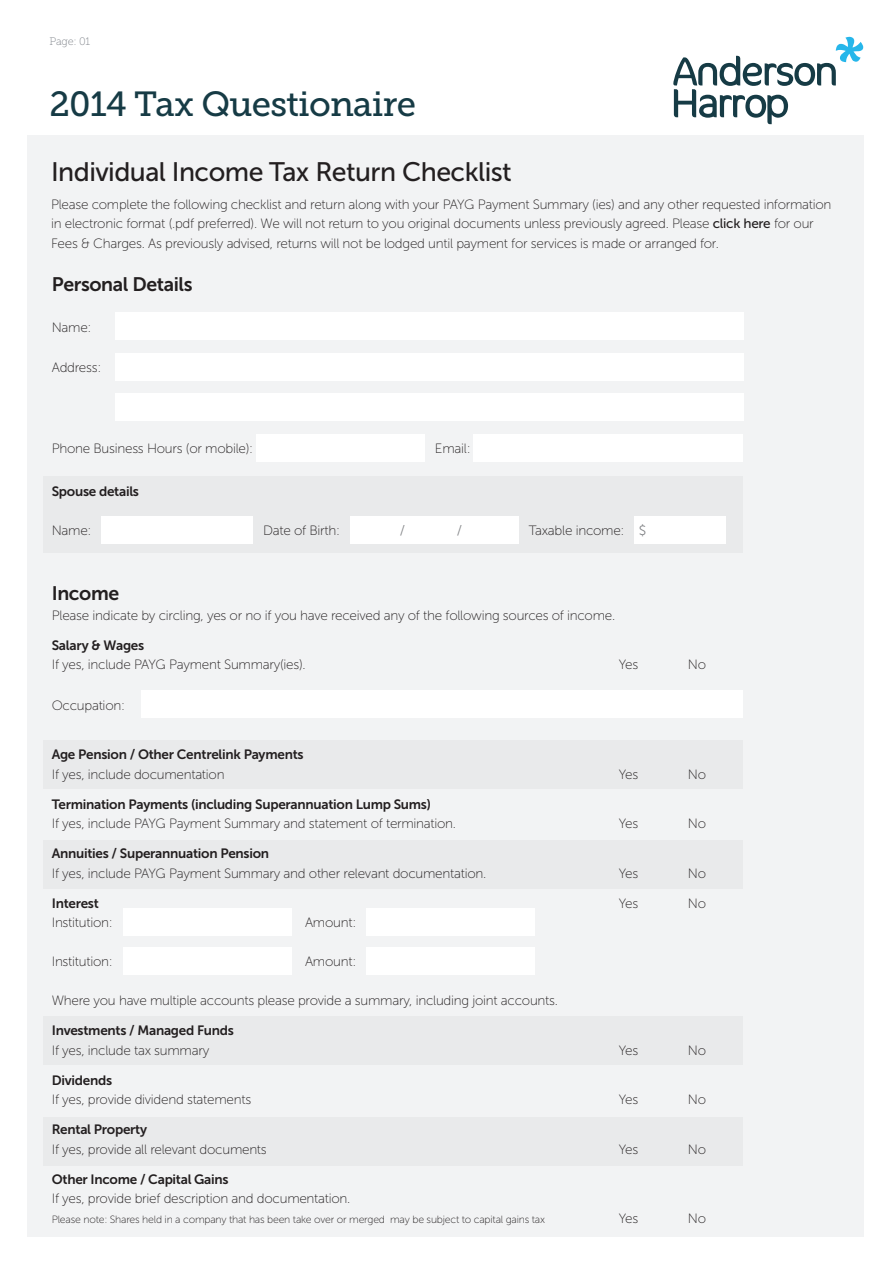
<style>
.page{position:relative;width:893px;height:1263px;background:#fff}
.page>*{position:absolute;margin:0;border:0;box-sizing:border-box;transform-origin:0 0}
.t1{font:34.8px "Museo Slab 500";letter-spacing:-.02em;color:#163b45}
.t2{font:26.7px "Museo Sans 500";letter-spacing:-.02em;color:#231f20}
.t3{font:19.5px "Museo Sans 700";letter-spacing:-.02em;color:#231f20}
.t4{font:13.5px/19.5px "Museo Sans 100";letter-spacing:-.02em;color:#231f20}
.t5{font:13.5px "Museo Sans 700";letter-spacing:-.02em;color:#231f20}
.t6{font:13.5px "Museo Sans 300";color:#808285}
.t7{font:10.8px "Museo Slab 100";letter-spacing:-.02em;color:#7c8087}
.t8{font:10.5px "Museo Sans 100";letter-spacing:-.02em;color:#231f20}
.s1{font-family:"Museo Sans 500"}
.s2{font-family:"Museo Sans 300";color:#808285}
</style>
<div class="page">
<svg style="left:673px;top:37px;width:190px;height:87px"></svg>
<div style="left:27px;top:135px;width:836px;height:1101px;background:#f2f3f4"></div>
<div style="left:43px;top:741px;width:700px;height:48px;background:#e9eaeb"></div>
<div style="left:43px;top:476px;width:700px;height:77px;background:#e9eaeb"></div>
<div style="left:43px;top:841px;width:700px;height:48px;background:#e9eaeb"></div>
<div style="left:43px;top:1017px;width:700px;height:48px;background:#e9eaeb"></div>
<div style="left:43px;top:1117px;width:700px;height:48px;background:#e9eaeb"></div>
<div style="left:102px;top:516px;width:151px;height:28px;background:#fff"></div>
<div style="left:350px;top:516px;width:169px;height:28px;background:#fff"></div>
<div style="left:635px;top:516px;width:91px;height:28px;background:#fff"></div>
<div style="left:142px;top:690px;width:601px;height:28px;background:#fff"></div>
<div style="left:123px;top:908px;width:168px;height:28px;background:#fff"></div>
<div style="left:366px;top:908px;width:169px;height:28px;background:#fff"></div>
<div style="left:123px;top:947px;width:168px;height:28px;background:#fff"></div>
<div style="left:366px;top:947px;width:169px;height:28px;background:#fff"></div>
<div style="left:115px;top:312px;width:628px;height:28px;background:#fff"></div>
<div style="left:115px;top:353px;width:628px;height:28px;background:#fff"></div>
<div style="left:115px;top:393px;width:628px;height:28px;background:#fff"></div>
<div style="left:256px;top:434px;width:169px;height:28px;background:#fff"></div>
<div style="left:474px;top:434px;width:269px;height:28px;background:#fff"></div>
<p class="t7" style="left:50px;top:35px;width:42px">Page: 01</p>
<h1 class="t1" style="left:50px;top:84px;width:368px">2014 Tax Questionaire</h1>
<h2 class="t2" style="left:51px;top:157px;width:462px">Individual Income Tax Return Checklist</h2>
<p class="t4" style="left:51px;top:195px;width:782px">Please complete the following checklist and return along with your PAYG Payment Summary (ies) and any other requested information in electronic format (.pdf preferred). We will not return to you original documents unless previously agreed. Please <span class="s1">click here</span> for our<br>Fees &amp; Charges. As previously advised, returns will not be lodged until payment for services is made or arranged for.</p>
<h3 class="t3" style="left:52px;top:274px;width:142px">Personal Details</h3>
<p class="t4" style="left:52px;top:318px;width:41px">Name:</p>
<p class="t4" style="left:52px;top:358px;width:51px">Address:</p>
<p class="t4" style="left:52px;top:439px;width:203px">Phone Business Hours (or mobile):</p>
<p class="t4" style="left:435px;top:439px;width:37px">Email:</p>
<p class="t5" style="left:52px;top:484px;width:89px">Spouse details</p>
<p class="t4" style="left:52px;top:521px;width:41px">Name:</p>
<p class="t4" style="left:263px;top:521px;width:78px">Date of Birth:</p>
<p class="t6" style="left:400px;top:523px;width:7px">/</p>
<p class="t6" style="left:457px;top:523px;width:7px">/</p>
<p class="t4" style="left:529px;top:521px;width:119px">Taxable income: <span class="s2">$</span></p>
<h3 class="t3" style="left:52px;top:583px;width:69px">Income</h3>
<p class="t4" style="left:52px;top:606px;width:565px">Please indicate by circling, yes or no if you have received any of the following sources of income.</p>
<p class="t5" style="left:52px;top:638px;width:94px">Salary &amp; Wages</p>
<p class="t4" style="left:52px;top:655px;width:255px">If yes, include PAYG Payment Summary(ies).</p>
<p class="t4" style="left:619px;top:655px;width:21px">Yes</p>
<p class="t4" style="left:688px;top:655px;width:20px">No</p>
<p class="t4" style="left:52px;top:696px;width:75px">Occupation:</p>
<p class="t5" style="left:52px;top:747px;width:253px">Age Pension / Other Centrelink Payments</p>
<p class="t4" style="left:52px;top:765px;width:174px">If yes, include documentation</p>
<p class="t4" style="left:619px;top:765px;width:21px">Yes</p>
<p class="t4" style="left:688px;top:765px;width:20px">No</p>
<p class="t5" style="left:52px;top:797px;width:381px">Termination Payments (including Superannuation Lump Sums)</p>
<p class="t4" style="left:52px;top:814px;width:406px">If yes, include PAYG Payment Summary and statement of termination.</p>
<p class="t4" style="left:619px;top:814px;width:21px">Yes</p>
<p class="t4" style="left:688px;top:814px;width:20px">No</p>
<p class="t5" style="left:52px;top:846px;width:219px">Annuities / Superannuation Pension</p>
<p class="t4" style="left:52px;top:864px;width:436px">If yes, include PAYG Payment Summary and other relevant documentation.</p>
<p class="t4" style="left:619px;top:864px;width:21px">Yes</p>
<p class="t4" style="left:688px;top:864px;width:20px">No</p>
<p class="t5" style="left:52px;top:896px;width:49px">Interest</p>
<p class="t4" style="left:619px;top:894px;width:21px">Yes</p>
<p class="t4" style="left:688px;top:894px;width:20px">No</p>
<p class="t4" style="left:52px;top:913px;width:63px">Institution:</p>
<p class="t4" style="left:305px;top:913px;width:53px">Amount:</p>
<p class="t4" style="left:52px;top:952px;width:63px">Institution:</p>
<p class="t4" style="left:305px;top:952px;width:53px">Amount:</p>
<p class="t4" style="left:52px;top:991px;width:508px">Where you have multiple accounts please provide a summary, including joint accounts.</p>
<p class="t5" style="left:52px;top:1023px;width:184px">Investments / Managed Funds</p>
<p class="t4" style="left:52px;top:1041px;width:159px">If yes, include tax summary</p>
<p class="t4" style="left:619px;top:1041px;width:21px">Yes</p>
<p class="t4" style="left:688px;top:1041px;width:20px">No</p>
<p class="t5" style="left:52px;top:1073px;width:62px">Dividends</p>
<p class="t4" style="left:52px;top:1090px;width:201px">If yes, provide dividend statements</p>
<p class="t4" style="left:619px;top:1090px;width:21px">Yes</p>
<p class="t4" style="left:688px;top:1090px;width:20px">No</p>
<p class="t5" style="left:52px;top:1122px;width:97px">Rental Property</p>
<p class="t4" style="left:52px;top:1140px;width:217px">If yes, provide all relevant documents</p>
<p class="t4" style="left:619px;top:1140px;width:21px">Yes</p>
<p class="t4" style="left:688px;top:1140px;width:20px">No</p>
<p class="t5" style="left:52px;top:1172px;width:178px">Other Income / Capital Gains</p>
<p class="t4" style="left:52px;top:1189px;width:300px">If yes, provide brief description and documentation.</p>
<p class="t8" style="left:52px;top:1214px;width:495px">Please note: Shares held in a company that has been take over or merged may be subject to capital gains tax</p>
<p class="t4" style="left:619px;top:1209px;width:21px">Yes</p>
<p class="t4" style="left:688px;top:1209px;width:20px">No</p>
</div>
